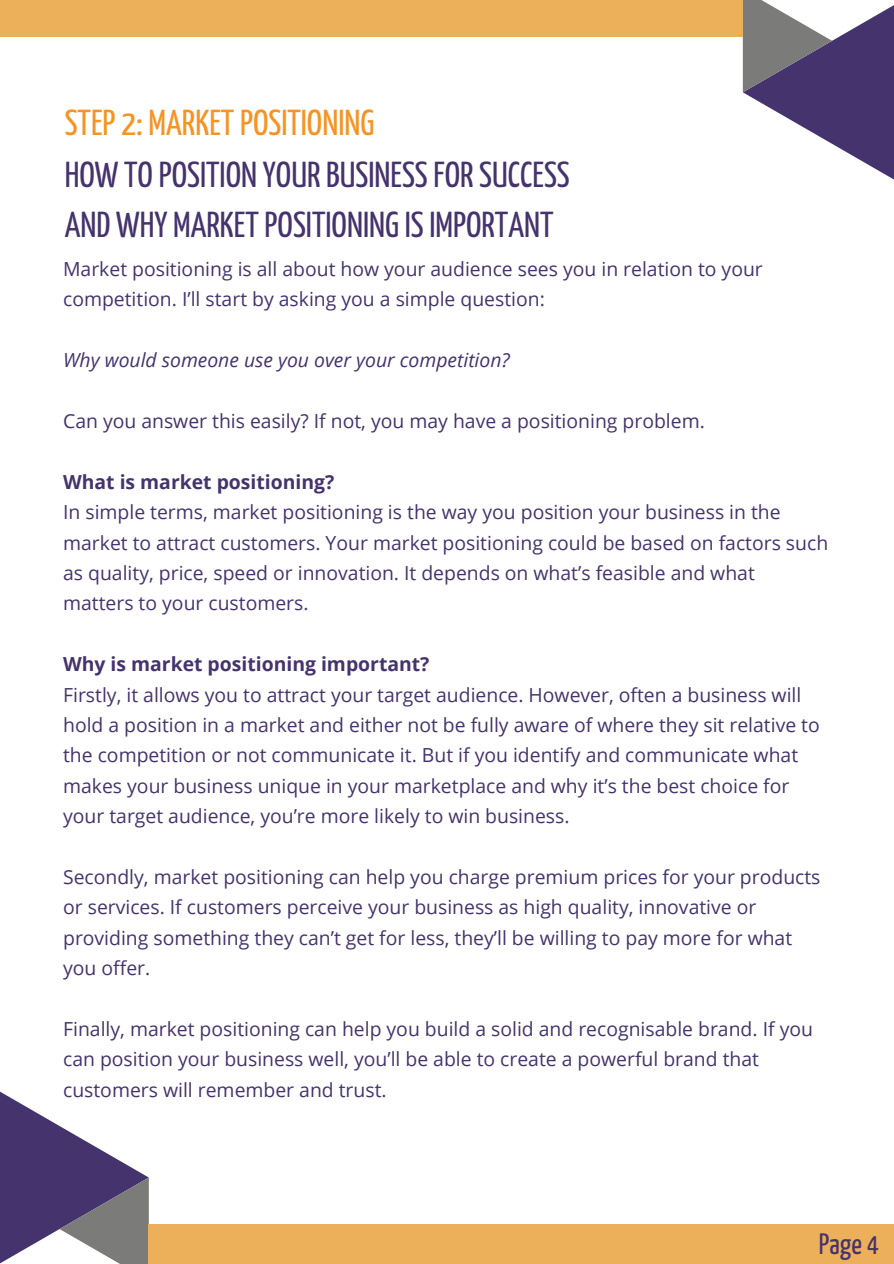
<style>
.page{position:relative;width:894px;height:1264px;background:#fff}
.page>*{position:absolute;margin:0;border:0;box-sizing:border-box;transform-origin:0 0}
.t1{font:36px/49.5px "Yanone Kaffeesatz";color:#45336d}
.t2{font:36px "Yanone Kaffeesatz";color:#f79323}
.t3{font:29.4px "Yanone Kaffeesatz";color:#45336d}
.t4{font:19.35px/30.3px "Open Sans";color:#45336d}
.t5{font:700 19.35px "Open Sans";color:#45336d}
.t6{font:italic 19.35px "Open Sans";color:#45336d}
</style>
<div class="page">
<svg style="left:0;top:1091px;width:149px;height:172px"></svg>
<svg style="left:742px;top:0;width:151px;height:179px"></svg>
<div style="left:149px;top:1224px;width:744px;height:39px;background:#ecaf5a"></div>
<div style="left:0;top:0;width:742px;height:37px;background:#ecaf5a"></div>
<p class="t2" style="left:65px;top:109px;width:311px">STEP 2: MARKET POSITIONING</p>
<h2 class="t1" style="left:65px;top:153px;width:506px">HOW TO POSITION YOUR BUSINESS FOR SUCCESS<br>AND WHY MARKET POSITIONING IS IMPORTANT</h2>
<h1 class="t4" style="left:63px;top:253px;width:701px">Market positioning is all about how your audience sees you in relation to your competition. I’ll start by asking you a simple question:</h1>
<h1 class="t6" style="left:63px;top:346px;width:448px">Why would someone use you over your competition?</h1>
<p class="t4" style="left:63px;top:405px;width:643px">Can you answer this easily? If not, you may have a positioning problem.</p>
<p class="t5" style="left:63px;top:468px;width:273px">What is market positioning?</p>
<p class="t4" style="left:63px;top:496px;width:766px">In simple terms, market positioning is the way you position your business in the market to attract customers. Your market positioning could be based on factors such as quality, price, speed or innovation. It depends on what’s feasible and what matters to your customers.</p>
<p class="t5" style="left:63px;top:650px;width:368px">Why is market positioning important?</p>
<p class="t4" style="left:63px;top:679px;width:758px">Firstly, it allows you to attract your target audience. However, often a business will hold a position in a market and either not be fully aware of where they sit relative to the competition or not communicate it. But if you identify and communicate what makes your business unique in your marketplace and why it’s the best choice for your target audience, you’re more likely to win business.</p>
<p class="t4" style="left:63px;top:861px;width:758px">Secondly, market positioning can help you charge premium prices for your products or services. If customers perceive your business as high quality, innovative or providing something they can’t get for less, they’ll be willing to pay more for what you offer.</p>
<p class="t4" style="left:63px;top:1013px;width:751px">Finally, market positioning can help you build a solid and recognisable brand. If you can position your business well, you’ll be able to create a powerful brand that customers will remember and trust.</p>
<p class="t3" style="left:818px;top:1231px;width:62px">Page 4</p>
</div>
